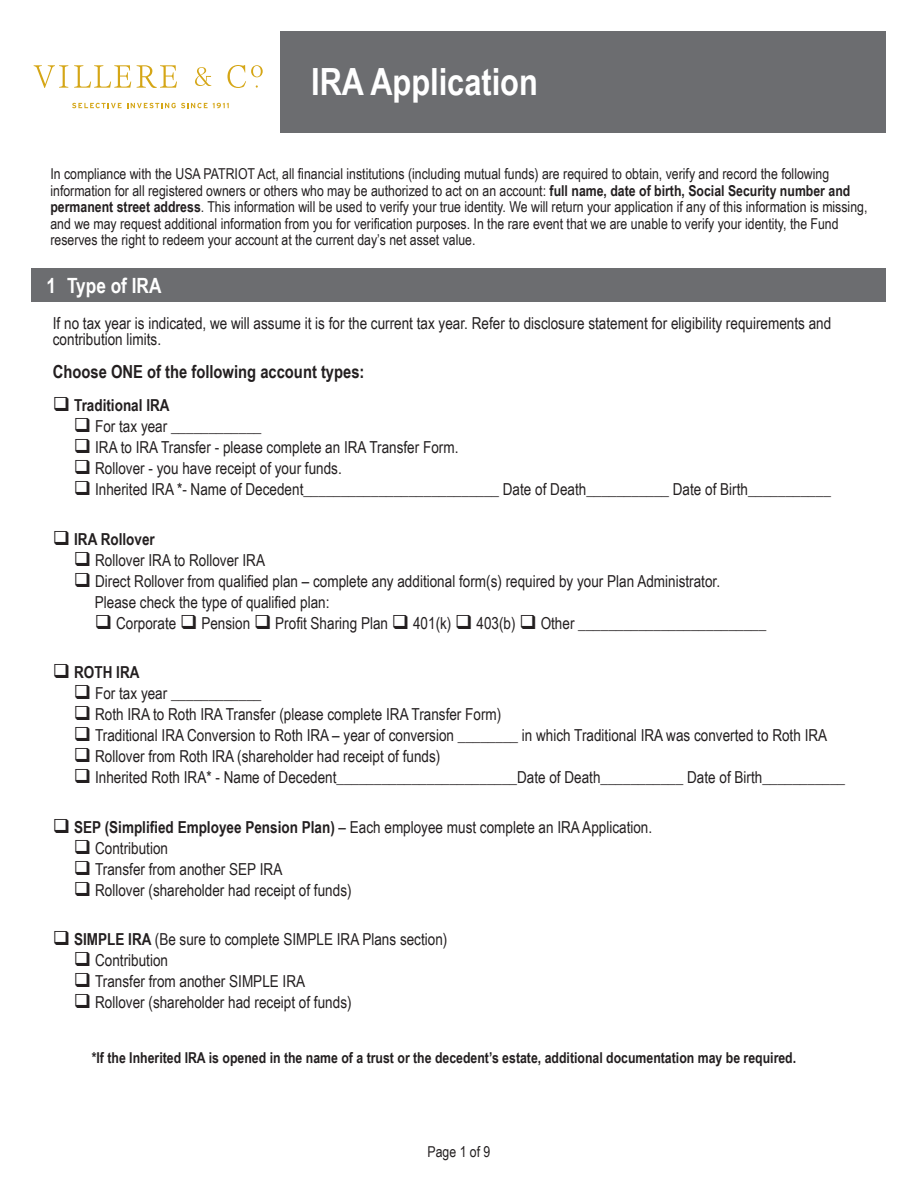
<style>
.page{position:relative;width:918px;height:1188px;background:#fff}
.page>*{position:absolute;margin:0;border:0;box-sizing:border-box;transform-origin:0 0}
.t1{font:700 37.5px "Arial Narrow";color:#fff}
.t2{font:700 21px "Arial Narrow";color:#fff}
.t3{font:700 18px "Arial Narrow";color:#231f20}
.t4{font:16.5px/16.5px "Arial Narrow";color:#231f20}
.t5{font:700 16.5px "Arial Narrow";color:#231f20}
.t6{font:15px/16.5px "Arial Narrow";color:#231f20}
.t7{font:700 15px "Arial Narrow";color:#231f20}
.s1{font-weight:700}
</style>
<div class="page">
<div style="left:280px;top:32px;width:606px;height:101px;background:#6c6d70"></div>
<div style="left:32px;top:268px;width:854px;height:34px;background:#6c6d70"></div>
<svg style="left:34px;top:65px;width:34px;height:23px"></svg>
<svg style="left:74px;top:65px;width:57px;height:23px"></svg>
<svg style="left:137px;top:65px;width:40px;height:23px"></svg>
<svg style="left:195px;top:67px;width:16px;height:19px"></svg>
<svg style="left:227px;top:65px;width:36px;height:23px"></svg>
<svg style="left:72px;top:103px;width:157px;height:5px"></svg>
<p class="t1" style="left:311px;top:54px;width:228px">IRA Application</p>
<p class="t6" style="left:50px;top:165px;width:819px">In compliance with the USA PATRIOT Act, all financial institutions (including mutual funds) are required to obtain, verify and record the following information for all registered owners or others who may be authorized to act on an account: <span class="s1">full name, date of birth, Social Security number and permanent street address</span>. This information will be used to verify your true identity. We will return your application if any of this information is missing, and we may request additional information from you for verification purposes. In the rare event that we are unable to verify your identity, the Fund reserves the right to redeem your account at the current day’s net asset value.</p>
<p class="t2" style="left:46px;top:269px;width:116px">1 Type of IRA</p>
<p class="t4" style="left:53px;top:314px;width:780px">If no tax year is indicated, we will assume it is for the current tax year. Refer to disclosure statement for eligibility requirements and contribution limits.</p>
<p class="t3" style="left:53px;top:359px;width:313px">Choose ONE of the following account types:</p>
<p class="t5" style="left:53px;top:393px;width:118px">❑ Traditional IRA</p>
<p class="t4" style="left:74px;top:418px;width:189px">❑ For tax year ____________</p>
<p class="t4" style="left:74px;top:439px;width:386px">❑ IRA to IRA Transfer - please complete an IRA Transfer Form.</p>
<p class="t4" style="left:74px;top:460px;width:269px">❑ Rollover - you have receipt of your funds.</p>
<p class="t4" style="left:74px;top:481px;width:759px">❑ Inherited IRA *- Name of Decedent__________________________ Date of Death___________ Date of Birth___________</p>
<p class="t5" style="left:53px;top:527px;width:103px">❑ IRA Rollover</p>
<p class="t4" style="left:74px;top:551px;width:193px">❑ Rollover IRA to Rollover IRA</p>
<p class="t4" style="left:74px;top:572px;width:648px">❑ Direct Rollover from qualified plan – complete any additional form(s) required by your Plan Administrator.</p>
<p class="t4" style="left:95px;top:593px;width:236px">Please check the type of qualified plan:</p>
<p class="t4" style="left:95px;top:614px;width:673px">❑ Corporate ❑ Pension ❑ Profit Sharing Plan ❑ 401(k) ❑ 403(b) ❑ Other _________________________</p>
<p class="t5" style="left:53px;top:660px;width:88px">❑ ROTH IRA</p>
<p class="t4" style="left:74px;top:685px;width:189px">❑ For tax year ____________</p>
<p class="t4" style="left:74px;top:706px;width:429px">❑ Roth IRA to Roth IRA Transfer (please complete IRA Transfer Form)</p>
<p class="t4" style="left:74px;top:727px;width:755px">❑ Traditional IRA Conversion to Roth IRA – year of conversion ________ in which Traditional IRA was converted to Roth IRA</p>
<p class="t4" style="left:74px;top:748px;width:368px">❑ Rollover from Roth IRA (shareholder had receipt of funds)</p>
<p class="t4" style="left:74px;top:769px;width:773px">❑ Inherited Roth IRA* - Name of Decedent________________________Date of Death___________ Date of Birth___________</p>
<p class="t4" style="left:53px;top:818px;width:601px">❑ <span class="s1">SEP (Simplified Employee Pension Plan)</span> – Each employee must complete an IRA Application.</p>
<p class="t4" style="left:74px;top:839px;width:96px">❑ Contribution</p>
<p class="t4" style="left:74px;top:860px;width:210px">❑ Transfer from another SEP IRA</p>
<p class="t4" style="left:74px;top:881px;width:279px">❑ Rollover (shareholder had receipt of funds)</p>
<p class="t4" style="left:53px;top:931px;width:396px">❑ <span class="s1">SIMPLE IRA</span> (Be sure to complete SIMPLE IRA Plans section)</p>
<p class="t4" style="left:74px;top:952px;width:96px">❑ Contribution</p>
<p class="t4" style="left:74px;top:973px;width:233px">❑ Transfer from another SIMPLE IRA</p>
<p class="t4" style="left:74px;top:994px;width:279px">❑ Rollover (shareholder had receipt of funds)</p>
<p class="t7" style="left:92px;top:1046px;width:706px">*If the Inherited IRA is opened in the name of a trust or the decedent’s estate, additional documentation may be required.</p>
<p class="t6" style="left:428px;top:1142px;width:64px">Page 1 of 9</p>
</div>
